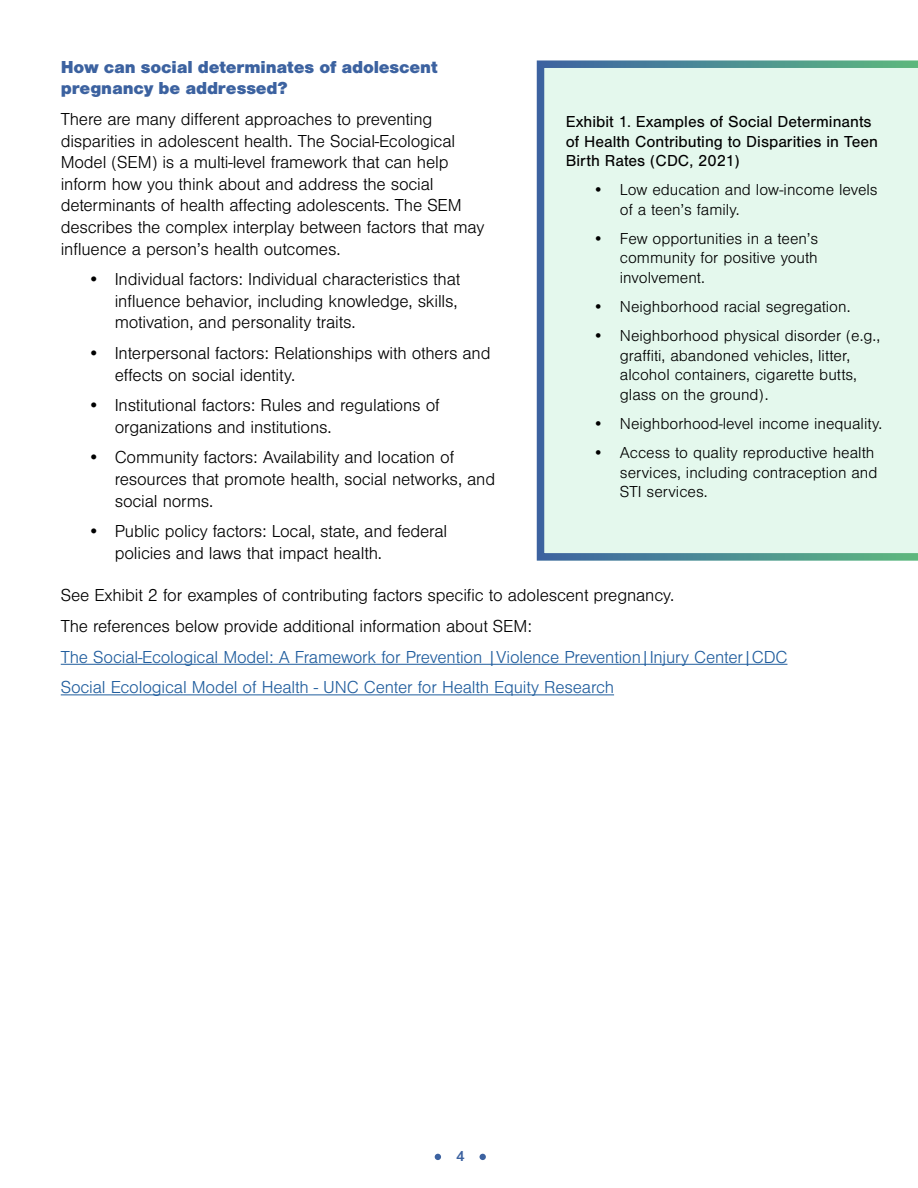
<style>
.page{position:relative;width:918px;height:1188px;background:#fff}
.page>*{position:absolute;margin:0;border:0;box-sizing:border-box;transform-origin:0 0}
.t1{font:300 18px/21.6px "Nimbus San";letter-spacing:-.01em;color:#000101}
.t2{font:300 18px "Nimbus San";letter-spacing:-.01em;color:#215e9e}
.t3{font:900 18px/21.6px "Nimbus San";letter-spacing:-.01em;color:#3c62a0}
.t4{font:300 16.5px/19.8px "Nimbus San";color:#000}
.t5{font:16.5px/19.8px "Nimbus San";color:#000}
.t6{font:700 14.25px "Nunito Sans";color:#3c62a0}
</style>
<div class="page">
<svg style="left:435px;top:1154px;width:6px;height:6px"></svg>
<svg style="left:480px;top:1154px;width:6px;height:6px"></svg>
<hr style="left:61px;top:664px;width:726px;height:1px;background:#215e9e">
<hr style="left:61px;top:694px;width:553px;height:1px;background:#215e9e">
<div style="left:537px;top:60px;width:381px;height:501px;background:#e4f8ed"></div>
<h3 class="t3" style="left:61px;top:56px;width:378px">How can social determinates of adolescent pregnancy be addressed?</h3>
<p class="t1" style="left:61px;top:109px;width:425px">There are many different approaches to preventing disparities in adolescent health. The Social-Ecological Model (SEM) is a multi-level framework that can help inform how you think about and address the social determinants of health affecting adolescents. The SEM describes the complex interplay between factors that may influence a person’s health outcomes.</p>
<p class="t1" style="left:115px;top:269px;width:347px;text-indent:-27px">• Individual factors: Individual characteristics that influence behavior, including knowledge, skills, motivation, and personality traits.</p>
<p class="t1" style="left:115px;top:343px;width:377px;text-indent:-27px">• Interpersonal factors: Relationships with others and effects on social identity.</p>
<p class="t1" style="left:115px;top:395px;width:326px;text-indent:-27px">• Institutional factors: Rules and regulations of organizations and institutions.</p>
<p class="t1" style="left:115px;top:447px;width:382px;text-indent:-27px">• Community factors: Availability and location of resources that promote health, social networks, and social norms.</p>
<p class="t1" style="left:115px;top:521px;width:334px;text-indent:-27px">• Public policy factors: Local, state, and federal policies and laws that impact health.</p>
<p class="t1" style="left:61px;top:585px;width:615px">See Exhibit 2 for examples of contributing factors specific to adolescent pregnancy.</p>
<p class="t1" style="left:61px;top:616px;width:473px">The references below provide additional information about SEM:</p>
<p class="t2" style="left:61px;top:647px;width:728px">The Social-Ecological Model: A Framework for Prevention |Violence Prevention|Injury Center|CDC</p>
<p class="t2" style="left:61px;top:678px;width:555px">Social Ecological Model of Health - UNC Center for Health Equity Research</p>
<p class="t5" style="left:566px;top:112px;width:314px">Exhibit 1. Examples of Social Determinants of Health Contributing to Disparities in Teen<br>Birth Rates (CDC, 2021)</p>
<p class="t4" style="left:620px;top:180px;width:259px;text-indent:-27px">• Low education and low-income levels of a teen’s family.</p>
<p class="t4" style="left:620px;top:229px;width:200px;text-align:justify;text-indent:-27px">• Few opportunities in a teen’s community for positive youth involvement.</p>
<p class="t4" style="left:593px;top:297px;width:259px">• Neighborhood racial segregation.</p>
<p class="t4" style="left:620px;top:326px;width:262px;text-indent:-27px">• Neighborhood physical disorder (e.g., graffiti, abandoned vehicles, litter, alcohol containers, cigarette butts, glass on the ground).</p>
<p class="t4" style="left:593px;top:414px;width:291px">• Neighborhood-level income inequality.</p>
<p class="t4" style="left:620px;top:443px;width:259px;text-indent:-27px">• Access to quality reproductive health services, including contraception and<br>STI services.</p>
<p class="t6" style="left:456px;top:1146px;width:10px">4</p>
</div>
